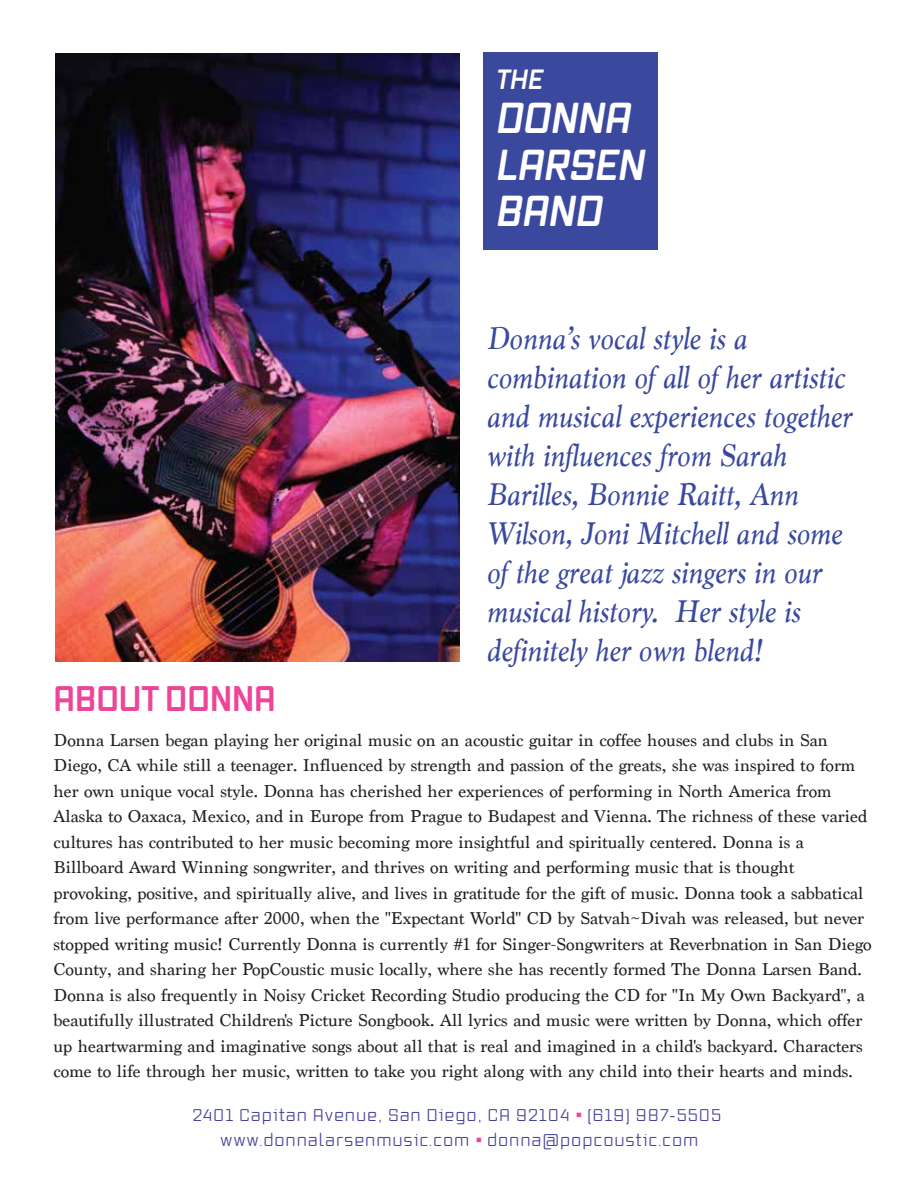
<style>
.page{position:relative;width:918px;height:1188px;background:#fff}
.page>*{position:absolute;margin:0;border:0;box-sizing:border-box;transform-origin:0 0}
.t1{font:italic 700 42px/46.5px "Vox Round";color:#fff}
.t2{font:700 34.5px "Vox Round";color:#ee4599}
.t3{font:italic 33px/39px "Marion";color:#3a499e}
.t4{font:italic 700 27px "Vox Round";color:#fff}
.t5{font:18px/25.5px "Marion";color:#231f20}
.t6{font:16.5px/25.5px "Vox Round";letter-spacing:.095em;color:#44449b;text-align:center}
.s1{font-weight:700;color:#ee4599}
</style>
<div class="page">
<img style="left:55px;top:54px;width:404px;height:607px">
<div style="left:483px;top:52px;width:175px;height:198px;background:#3a499e"></div>
<h3 class="t4" style="left:495px;top:61px;width:48px">THE</h3>
<h1 class="t1" style="left:495px;top:94px;width:150px">DONNA<br>LARSEN<br>BAND</h1>
<p class="t3" style="left:486px;top:318px;width:367px">Donna’s vocal style is a combination of all of her artistic and musical experiences together with influences from Sarah<br>Barilles, Bonnie Raitt, Ann<br>Wilson, Joni Mitchell and some of the great jazz singers in our musical history. Her style is definitely her own blend!</p>
<h2 class="t2" style="left:54px;top:675px;width:224px">ABOUT DONNA</h2>
<p class="t5" style="left:54px;top:727px;width:820px">Donna Larsen began playing her original music on an acoustic guitar in coffee houses and clubs in San Diego, CA while still a teenager. Influenced by strength and passion of the greats, she was inspired to form her own unique vocal style. Donna has cherished her experiences of performing in North America from Alaska to Oaxaca, Mexico, and in Europe from Prague to Budapest and Vienna. The richness of these varied cultures has contributed to her music becoming more insightful and spiritually centered. Donna is a Billboard Award Winning songwriter, and thrives on writing and performing music that is thought provoking, positive, and spiritually alive, and lives in gratitude for the gift of music. Donna took a sabbatical from live performance after 2000, when the "Expectant World" CD by Satvah~Divah was released, but never stopped writing music! Currently Donna is currently #1 for Singer-Songwriters at Reverbnation in San Diego County, and sharing her PopCoustic music locally, where she has recently formed The Donna Larsen Band.<br>Donna is also frequently in Noisy Cricket Recording Studio producing the CD for "In My Own Backyard", a beautifully illustrated Children's Picture Songbook. All lyrics and music were written by Donna, which offer up heartwarming and imaginative songs about all that is real and imagined in a child's backyard. Characters come to life through her music, written to take you right along with any child into their hearts and minds.</p>
<p class="t6" style="left:193px;top:1102px;width:530px">2401 Capitan Avenue, San Diego, CA 92104 <span class="s1">•</span> (619) 987-5505 www.donnalarsenmusic.com <span class="s1">•</span> donna@popcoustic.com</p>
</div>
